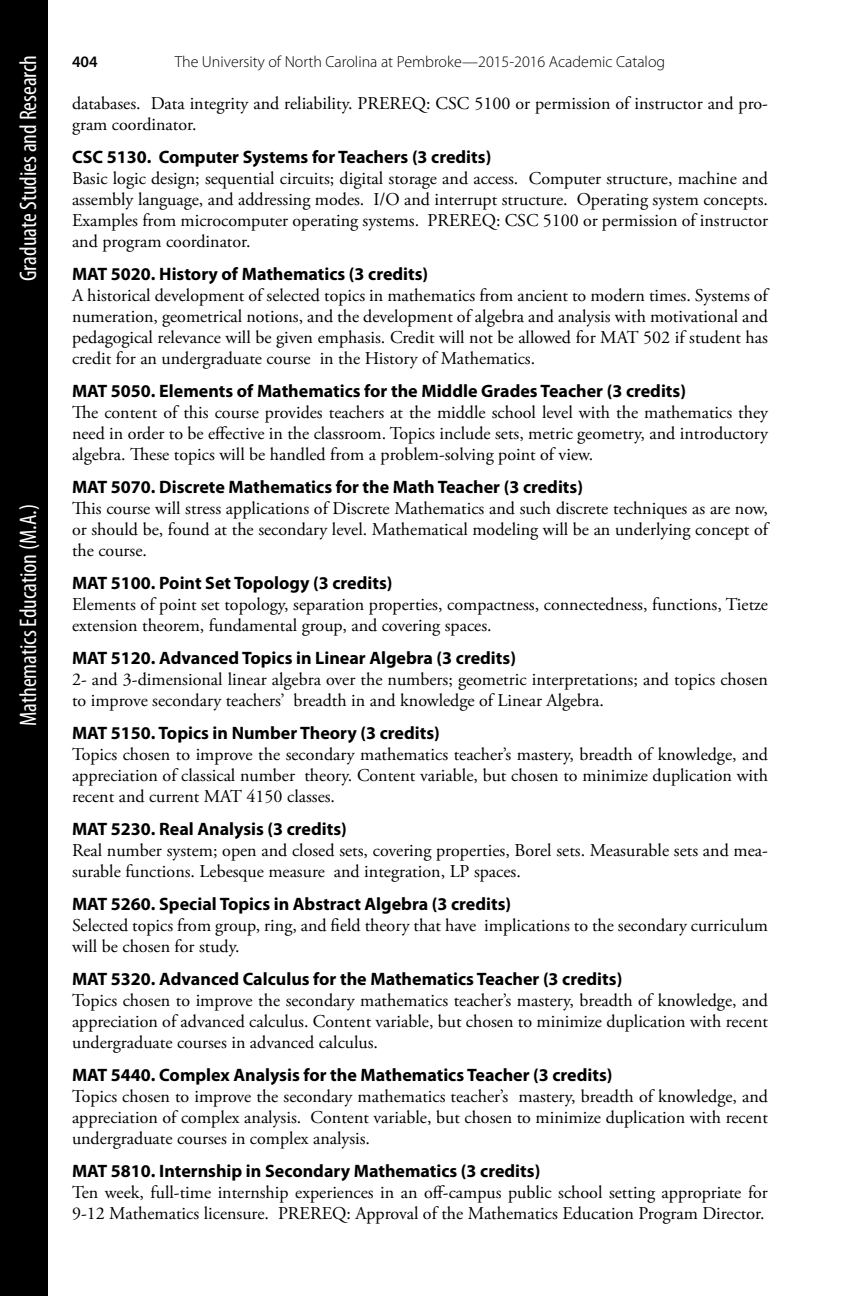
<style>
.page{position:relative;width:864px;height:1296px;background:#fff}
.page>*{position:absolute;margin:0;border:0;box-sizing:border-box;transform-origin:0 0}
.t1{font:condensed 24px "Myriad Pro";color:#fff}
.t2{font:18px/21px "Adobe Garamond Pro";color:#000;text-align:justify}
.t3{font:700 18px "Myriad Pro";color:#000}
.t4{font:300 16px "Myriad Pro";color:#000}
.t5{font:600 16px "Myriad Pro";color:#000}
</style>
<div class="page">
<div style="left:0;top:0;width:48px;height:1296px;background:#000"></div>
<h1 class="t1" style="left:14px;top:281px;width:228px;rotate:-90deg">Graduate Studies and Research</h1>
<h1 class="t1" style="left:14px;top:726px;width:223px;rotate:-90deg">Mathematics Education (M.A.)</h1>
<p class="t5" style="left:72px;top:52px;width:27px">404</p>
<p class="t4" style="left:175px;top:52px;width:492px">The University of North Carolina at Pembroke—2015-2016 Academic Catalog</p>
<p class="t2" style="left:72px;top:93px;width:698px">databases. Data integrity and reliability. PREREQ: CSC 5100 or permission of instructor and pro‑ gram coordinator.</p>
<p class="t3" style="left:72px;top:145px;width:421px">CSC 5130. Computer Systems for Teachers (3 credits)</p>
<p class="t2" style="left:72px;top:168px;width:698px">Basic logic design; sequential circuits; digital storage and access. Computer structure, machine and assembly language, and addressing modes. I/O and interrupt structure. Operating system concepts.<br>Examples from microcomputer operating systems. PREREQ: CSC 5100 or permission of instructor and program coordinator.</p>
<p class="t3" style="left:72px;top:262px;width:358px">MAT 5020. History of Mathematics (3 credits)</p>
<p class="t2" style="left:72px;top:286px;width:698px">A historical development of selected topics in mathematics from ancient to modern times. Systems of numeration, geometrical notions, and the development of algebra and analysis with motivational and pedagogical relevance will be given emphasis. Credit will not be allowed for MAT 502 if student has credit for an undergraduate course in the History of Mathematics.</p>
<p class="t3" style="left:72px;top:379px;width:616px">MAT 5050. Elements of Mathematics for the Middle Grades Teacher (3 credits)</p>
<p class="t2" style="left:72px;top:403px;width:698px">The content of this course provides teachers at the middle school level with the mathematics they need in order to be effective in the classroom. Topics include sets, metric geometry, and introductory algebra. These topics will be handled from a problem‑solving point of view.</p>
<p class="t3" style="left:72px;top:475px;width:513px">MAT 5070. Discrete Mathematics for the Math Teacher (3 credits)</p>
<p class="t2" style="left:72px;top:499px;width:698px">This course will stress applications of Discrete Mathematics and such discrete techniques as are now, or should be, found at the secondary level. Mathematical modeling will be an underlying concept of the course.</p>
<p class="t3" style="left:72px;top:571px;width:322px">MAT 5100. Point Set Topology (3 credits)</p>
<p class="t2" style="left:72px;top:595px;width:698px">Elements of point set topology, separation properties, compactness, connectedness, functions, Tietze extension theorem, fundamental group, and covering spaces.</p>
<p class="t3" style="left:72px;top:646px;width:445px">MAT 5120. Advanced Topics in Linear Algebra (3 credits)</p>
<p class="t2" style="left:72px;top:670px;width:697px">2‑ and 3‑dimensional linear algebra over the numbers; geometric interpretations; and topics chosen to improve secondary teachers’ breadth in and knowledge of Linear Algebra.</p>
<p class="t3" style="left:72px;top:721px;width:369px">MAT 5150. Topics in Number Theory (3 credits)</p>
<p class="t2" style="left:72px;top:745px;width:698px">Topics chosen to improve the secondary mathematics teacher’s mastery, breadth of knowledge, and appreciation of classical number theory. Content variable, but chosen to minimize duplication with recent and current MAT 4150 classes.</p>
<p class="t3" style="left:72px;top:817px;width:276px">MAT 5230. Real Analysis (3 credits)</p>
<p class="t2" style="left:72px;top:841px;width:697px">Real number system; open and closed sets, covering properties, Borel sets. Measurable sets and mea‑ surable functions. Lebesque measure and integration, LP spaces.</p>
<p class="t3" style="left:72px;top:892px;width:441px">MAT 5260. Special Topics in Abstract Algebra (3 credits)</p>
<p class="t2" style="left:72px;top:916px;width:698px">Selected topics from group, ring, and field theory that have implications to the secondary curriculum will be chosen for study.</p>
<p class="t3" style="left:72px;top:967px;width:552px">MAT 5320. Advanced Calculus for the Mathematics Teacher (3 credits)</p>
<p class="t2" style="left:72px;top:991px;width:698px">Topics chosen to improve the secondary mathematics teacher’s mastery, breadth of knowledge, and appreciation of advanced calculus. Content variable, but chosen to minimize duplication with recent undergraduate courses in advanced calculus.</p>
<p class="t3" style="left:72px;top:1063px;width:542px">MAT 5440. Complex Analysis for the Mathematics Teacher (3 credits)</p>
<p class="t2" style="left:72px;top:1087px;width:697px">Topics chosen to improve the secondary mathematics teacher’s mastery, breadth of knowledge, and appreciation of complex analysis. Content variable, but chosen to minimize duplication with recent undergraduate courses in complex analysis.</p>
<p class="t3" style="left:72px;top:1159px;width:470px">MAT 5810. Internship in Secondary Mathematics (3 credits)</p>
<p class="t2" style="left:72px;top:1183px;width:697px">Ten week, full-time internship experiences in an off-campus public school setting appropriate for<br>9-12 Mathematics licensure. PREREQ: Approval of the Mathematics Education Program Director.</p>
</div>
